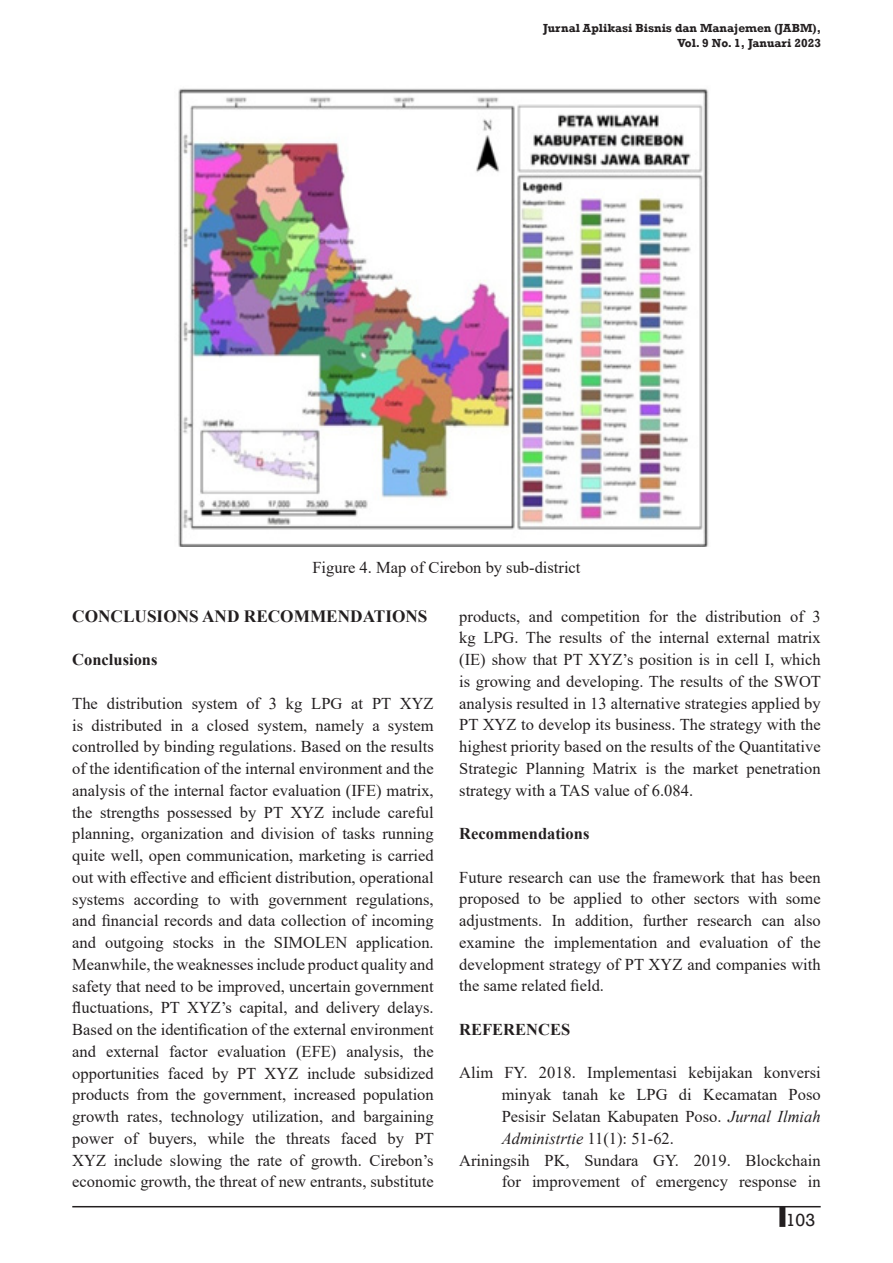
<style>
.page{position:relative;width:893px;height:1263px;background:#fff}
.page>*{position:absolute;margin:0;border:0;box-sizing:border-box;transform-origin:0 0}
.t1{font:18px "Rockwell";color:#231f20}
.t2{font:700 17.25px "Times New Roman";color:#231f20}
.Paragraf{font:16.5px/21.8px "Times New Roman";color:#231f20;text-align:justify}
.t3{font:700 16.5px "Times New Roman";color:#231f20}
.t4{font:700 12px/15px "Rockwell";color:#231f20;text-align:right}
.s1{font-style:italic}
</style>
<div class="page">
<hr style="left:72px;top:1206px;width:749px;height:1px;background:#231f20">
<div style="left:779px;top:1207px;width:6px;height:20px;background:#231f20"></div>
<img style="left:178px;top:88px;width:531px;height:458px">
<p class="t4" style="left:543px;top:20px;width:279px">Jurnal Aplikasi Bisnis dan Manajemen (JABM),<br>Vol. 9 No. 1, Januari 2023</p>
<p class="Paragraf" style="left:312px;top:556px;width:270px">Figure 4. Map of Cirebon by sub-district</p>
<p class="Paragraf" style="left:459px;top:605px;width:363px">products, and competition for the distribution of 3 kg LPG. The results of the internal external matrix (IE) show that PT XYZ’s position is in cell I, which is growing and developing. The results of the SWOT analysis resulted in 13 alternative strategies applied by PT XYZ to develop its business. The strategy with the highest priority based on the results of the Quantitative Strategic Planning Matrix is the market penetration strategy with a TAS value of 6.084.</p>
<p class="t3" style="left:459px;top:822px;width:132px">Recommendations</p>
<p class="Paragraf" style="left:459px;top:866px;width:363px">Future research can use the framework that has been proposed to be applied to other sectors with some adjustments. In addition, further research can also examine the implementation and evaluation of the development strategy of PT XYZ and companies with the same related field.</p>
<p class="t3" style="left:459px;top:1017px;width:112px">REFERENCES</p>
<p class="Paragraf" style="left:502px;top:1061px;width:320px;text-indent:-43px">Alim FY. 2018. Implementasi kebijakan konversi minyak tanah ke LPG di Kecamatan Poso Pesisir Selatan Kabupaten Poso. <span class="s1">Jurnal Ilmiah Administrtie</span> 11(1): 51-62.</p>
<p class="Paragraf" style="left:459px;top:1148px;width:363px;text-align:right">Ariningsih PK, Sundara GY. 2019. Blockchain for improvement of emergency response in</p>
<p class="t2" style="left:72px;top:604px;width:357px">CONCLUSIONS AND RECOMMENDATIONS</p>
<p class="t3" style="left:72px;top:648px;width:87px">Conclusions</p>
<p class="Paragraf" style="left:72px;top:692px;width:363px">The distribution system of 3 kg LPG at PT XYZ is distributed in a closed system, namely a system controlled by binding regulations. Based on the results of the identification of the internal environment and the analysis of the internal factor evaluation (IFE) matrix, the strengths possessed by PT XYZ include careful planning, organization and division of tasks running quite well, open communication, marketing is carried out with effective and efficient distribution, operational systems according to with government regulations, and financial records and data collection of incoming and outgoing stocks in the SIMOLEN application.<br>Meanwhile, the weaknesses include product quality and safety that need to be improved, uncertain government fluctuations, PT XYZ’s capital, and delivery delays.<br>Based on the identification of the external environment and external factor evaluation (EFE) analysis, the opportunities faced by PT XYZ include subsidized products from the government, increased population growth rates, technology utilization, and bargaining power of buyers, while the threats faced by PT XYZ include slowing the rate of growth. Cirebon’s economic growth, the threat of new entrants, substitute</p>
<p class="t1" style="left:786px;top:1209px;width:31px">103</p>
</div>
